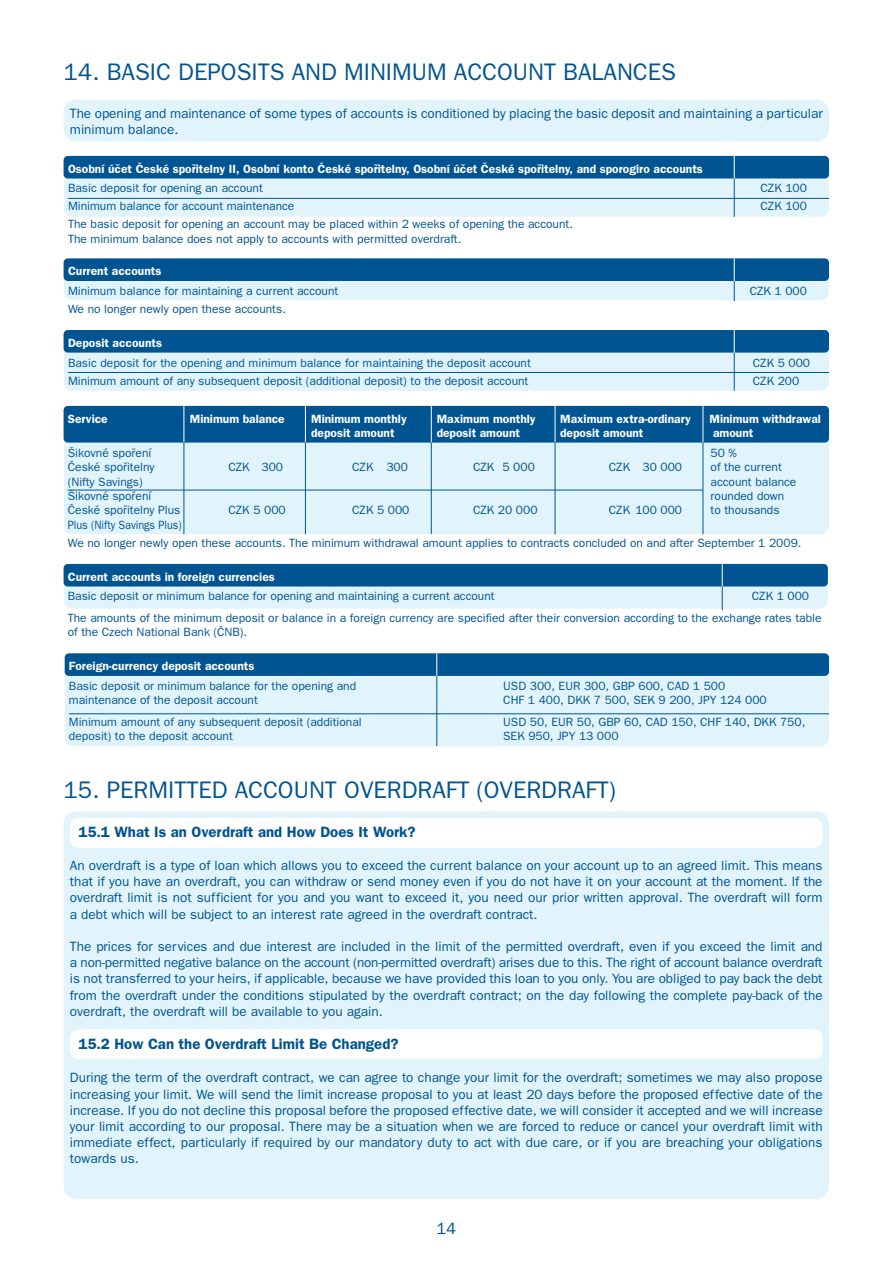
<style>
.page{position:relative;width:893px;height:1263px;background:#fff}
.page>*{position:absolute;margin:0;border:0;box-sizing:border-box;transform-origin:0 0}
.t1{font:24px "Franklin Gothic CE";color:#005492}
.t2{font:16.5px "Franklin Gothic CE";color:#005492}
.t3{font:600 15px "Franklin Gothic CE";color:#005492}
.t4{font:13.5px/16.2px "Franklin Gothic CE";color:#005492;text-align:justify}
.t5{font:12px/21.6px "Franklin Gothic CE";color:#005492}
.t6{font:600 12px "Franklin Gothic CE";color:#fff}
.t7{font:12px/18px "Franklin Gothic CE";color:#005492;scale:.9 1}
</style>
<div class="page">
<div style="left:64px;top:811px;width:765px;height:388px;background:#e1f4fc;border-radius:13px"></div>
<div style="left:64px;top:99px;width:765px;height:43px;background:#e1f4fc;border-radius:13px"></div>
<div style="left:70px;top:1029px;width:753px;height:30px;background:#fff;border-radius:9px"></div>
<div style="left:70px;top:818px;width:753px;height:30px;background:#fff;border-radius:9px"></div>
<div style="left:64px;top:330px;width:765px;height:61px;background:#e1f4fc;border-radius:9px"></div>
<div style="left:64px;top:330px;width:765px;height:23px;background:#005492;border-radius:4px"></div>
<hr style="left:68px;top:372px;width:761px;height:1px;background:#005492">
<hr style="left:734px;top:352px;width:1px;height:39px;background:#005492">
<svg style="left:734px;top:330px;width:1px;height:23px"></svg>
<div style="left:64px;top:564px;width:764px;height:45px;background:#e1f4fc;border-radius:9px"></div>
<div style="left:64px;top:564px;width:764px;height:22px;background:#005492;border-radius:4px"></div>
<svg style="left:722px;top:564px;width:1px;height:46px"></svg>
<div style="left:65px;top:661px;width:764px;height:85px;background:#e1f4fc;border-radius:9px"></div>
<div style="left:65px;top:653px;width:764px;height:23px;background:#005492;border-radius:4px"></div>
<hr style="left:69px;top:713px;width:760px;height:1px;background:#005492">
<hr style="left:437px;top:675px;width:1px;height:71px;background:#005492">
<svg style="left:437px;top:653px;width:1px;height:23px"></svg>
<div style="left:64px;top:406px;width:765px;height:128px;background:#e1f4fc;border-radius:9px"></div>
<div style="left:64px;top:406px;width:765px;height:37px;background:#005492;border-radius:4px"></div>
<hr style="left:703px;top:440px;width:1px;height:94px;background:#005492">
<hr style="left:703px;top:406px;width:1px;height:36px;background:#fff">
<hr style="left:555px;top:440px;width:1px;height:94px;background:#005492">
<hr style="left:555px;top:406px;width:1px;height:36px;background:#fff">
<hr style="left:431px;top:440px;width:1px;height:94px;background:#005492">
<hr style="left:431px;top:406px;width:1px;height:36px;background:#fff">
<hr style="left:305px;top:440px;width:1px;height:94px;background:#005492">
<hr style="left:305px;top:406px;width:1px;height:36px;background:#fff">
<hr style="left:184px;top:440px;width:1px;height:94px;background:#005492">
<hr style="left:184px;top:406px;width:1px;height:36px;background:#fff">
<hr style="left:68px;top:490px;width:635px;height:1px;background:#005492">
<div style="left:64px;top:156px;width:765px;height:61px;background:#e1f4fc;border-radius:9px"></div>
<div style="left:64px;top:156px;width:765px;height:22px;background:#005492;border-radius:4px"></div>
<hr style="left:68px;top:198px;width:761px;height:1px;background:#005492">
<hr style="left:734px;top:178px;width:1px;height:39px;background:#005492">
<svg style="left:734px;top:156px;width:1px;height:23px"></svg>
<div style="left:64px;top:258px;width:765px;height:42px;background:#e1f4fc;border-radius:9px"></div>
<div style="left:64px;top:258px;width:765px;height:23px;background:#005492;border-radius:4px"></div>
<svg style="left:734px;top:258px;width:1px;height:43px"></svg>
<h1 class="t1" style="left:64px;top:64px;width:614px">14. BASIC DEPOSITS AND MINIMUM ACCOUNT BALANCES</h1>
<p class="t4" style="left:70px;top:106px;width:754px">The opening and maintenance of some types of accounts is conditioned by placing the basic deposit and maintaining a particular minimum balance.</p>
<p class="t6" style="left:68px;top:164px;width:636px">Osobní účet České spořitelny II, Osobní konto České spořitelny, Osobní účet České spořitelny, and sporogiro accounts</p>
<p class="t5" style="left:68px;top:179px;width:196px">Basic deposit for opening an account</p>
<p class="t5" style="left:760px;top:179px;width:48px">CZK 100</p>
<p class="t5" style="left:68px;top:197px;width:228px">Minimum balance for account maintenance</p>
<p class="t5" style="left:760px;top:197px;width:48px">CZK 100</p>
<p class="t5" style="left:68px;top:218px;width:506px;line-height:14.4px">The basic deposit for opening an account may be placed within 2 weeks of opening the account.<br>The minimum balance does not apply to accounts with permitted overdraft.</p>
<p class="t6" style="left:68px;top:267px;width:95px">Current accounts</p>
<p class="t5" style="left:68px;top:281px;width:272px">Minimum balance for maintaining a current account</p>
<p class="t5" style="left:750px;top:281px;width:59px">CZK 1 000</p>
<p class="t5" style="left:68px;top:299px;width:219px">We no longer newly open these accounts.</p>
<p class="t6" style="left:68px;top:338px;width:95px">Deposit accounts</p>
<p class="t5" style="left:68px;top:353px;width:464px">Basic deposit for the opening and minimum balance for maintaining the deposit account</p>
<p class="t5" style="left:753px;top:353px;width:59px">CZK 5 000</p>
<p class="t5" style="left:68px;top:371px;width:462px">Minimum amount of any subsequent deposit (additional deposit) to the deposit account</p>
<p class="t5" style="left:753px;top:371px;width:48px">CZK 200</p>
<p class="t6" style="left:68px;top:414px;width:41px">Service</p>
<p class="t6" style="left:190px;top:414px;width:96px">Minimum balance</p>
<p class="t6" style="left:311px;top:414px;width:97px">Minimum monthly</p>
<p class="t6" style="left:437px;top:414px;width:101px">Maximum monthly</p>
<p class="t6" style="left:560px;top:414px;width:132px">Maximum extra-ordinary</p>
<p class="t6" style="left:709px;top:414px;width:113px">Minimum withdrawal</p>
<p class="t6" style="left:311px;top:429px;width:85px">deposit amount</p>
<p class="t6" style="left:437px;top:429px;width:85px">deposit amount</p>
<p class="t6" style="left:560px;top:429px;width:85px">deposit amount</p>
<p class="t6" style="left:713px;top:429px;width:42px">amount</p>
<p class="t5" style="left:68px;top:443px;width:85px">Šikovné spoření</p>
<p class="t5" style="left:711px;top:443px;width:28px">50 %</p>
<p class="t5" style="left:68px;top:457px;width:88px">České spořitelny</p>
<p class="t5" style="left:228px;top:457px;width:56px">CZK 300</p>
<p class="t5" style="left:352px;top:457px;width:57px">CZK 300</p>
<p class="t5" style="left:473px;top:457px;width:63px">CZK 5 000</p>
<p class="t5" style="left:609px;top:457px;width:75px">CZK 30 000</p>
<p class="t5" style="left:711px;top:457px;width:73px">of the current</p>
<p class="t5" style="left:68px;top:472px;width:76px">(Nifty Savings)</p>
<p class="t5" style="left:711px;top:472px;width:87px">account balance</p>
<p class="t5" style="left:68px;top:486px;width:85px">Šikovné spoření</p>
<p class="t5" style="left:711px;top:486px;width:75px">rounded down</p>
<p class="t5" style="left:68px;top:501px;width:114px">České spořitelny Plus</p>
<p class="t5" style="left:228px;top:501px;width:59px">CZK 5 000</p>
<p class="t5" style="left:352px;top:501px;width:59px">CZK 5 000</p>
<p class="t5" style="left:473px;top:501px;width:66px">CZK 20 000</p>
<p class="t5" style="left:609px;top:501px;width:75px">CZK 100 000</p>
<p class="t5" style="left:710px;top:501px;width:71px">to thousands</p>
<p class="t7" style="left:68px;top:517px;width:817px">Plus (Nifty Savings Plus)<br>We no longer newly open these accounts. The minimum withdrawal amount applies to contracts concluded on and after September 1 2009.</p>
<p class="t6" style="left:68px;top:572px;width:209px">Current accounts in foreign currencies</p>
<p class="t5" style="left:68px;top:587px;width:428px">Basic deposit or minimum balance for opening and maintaining a current account</p>
<p class="t5" style="left:68px;top:587px;width:755px;text-indent:684px">CZK 1 000<br>The amounts of the minimum deposit or balance in a foreign currency are specified after their conversion according to the exchange rates table</p>
<p class="t5" style="left:68px;top:623px;width:181px">of the Czech National Bank (ČNB).</p>
<p class="t6" style="left:69px;top:662px;width:187px">Foreign-currency deposit accounts</p>
<p class="t5" style="left:69px;top:676px;width:289px">Basic deposit or minimum balance for the opening and</p>
<p class="t5" style="left:503px;top:676px;width:224px">USD 300, EUR 300, GBP 600, CAD 1 500</p>
<p class="t5" style="left:69px;top:690px;width:190px">maintenance of the deposit account</p>
<p class="t5" style="left:503px;top:690px;width:265px">CHF 1 400, DKK 7 500, SEK 9 200, JPY 124 000</p>
<p class="t5" style="left:69px;top:712px;width:294px">Minimum amount of any subsequent deposit (additional</p>
<p class="t5" style="left:503px;top:712px;width:303px">USD 50, EUR 50, GBP 60, CAD 150, CHF 140, DKK 750,</p>
<p class="t5" style="left:69px;top:726px;width:166px">deposit) to the deposit account</p>
<p class="t5" style="left:503px;top:726px;width:117px">SEK 950, JPY 13 000</p>
<h1 class="t1" style="left:64px;top:781px;width:554px">15. PERMITTED ACCOUNT OVERDRAFT (OVERDRAFT)</h1>
<p class="t3" style="left:78px;top:826px;width:339px">15.1 What Is an Overdraft and How Does It Work?</p>
<p class="t4" style="left:70px;top:858px;width:754px">An overdraft is a type of loan which allows you to exceed the current balance on your account up to an agreed limit. This means that if you have an overdraft, you can withdraw or send money even if you do not have it on your account at the moment. If the overdraft limit is not sufficient for you and you want to exceed it, you need our prior written approval. The overdraft will form a debt which will be subject to an interest rate agreed in the overdraft contract.</p>
<p class="t4" style="left:70px;top:939px;width:754px">The prices for services and due interest are included in the limit of the permitted overdraft, even if you exceed the limit and a non-permitted negative balance on the account (non-permitted overdraft) arises due to this. The right of account balance overdraft is not transferred to your heirs, if applicable, because we have provided this loan to you only. You are obliged to pay back the debt from the overdraft under the conditions stipulated by the overdraft contract; on the day following the complete pay-back of the overdraft, the overdraft will be available to you again.</p>
<p class="t3" style="left:78px;top:1039px;width:322px">15.2 How Can the Overdraft Limit Be Changed?</p>
<p class="t4" style="left:70px;top:1071px;width:754px">During the term of the overdraft contract, we can agree to change your limit for the overdraft; sometimes we may also propose increasing your limit. We will send the limit increase proposal to you at least 20 days before the proposed effective date of the increase. If you do not decline this proposal before the proposed effective date, we will consider it accepted and we will increase your limit according to our proposal. There may be a situation when we are forced to reduce or cancel your overdraft limit with immediate effect, particularly if required by our mandatory duty to act with due care, or if you are breaching your obligations towards us.</p>
<p class="t2" style="left:436px;top:1222px;width:21px">14</p>
</div>
